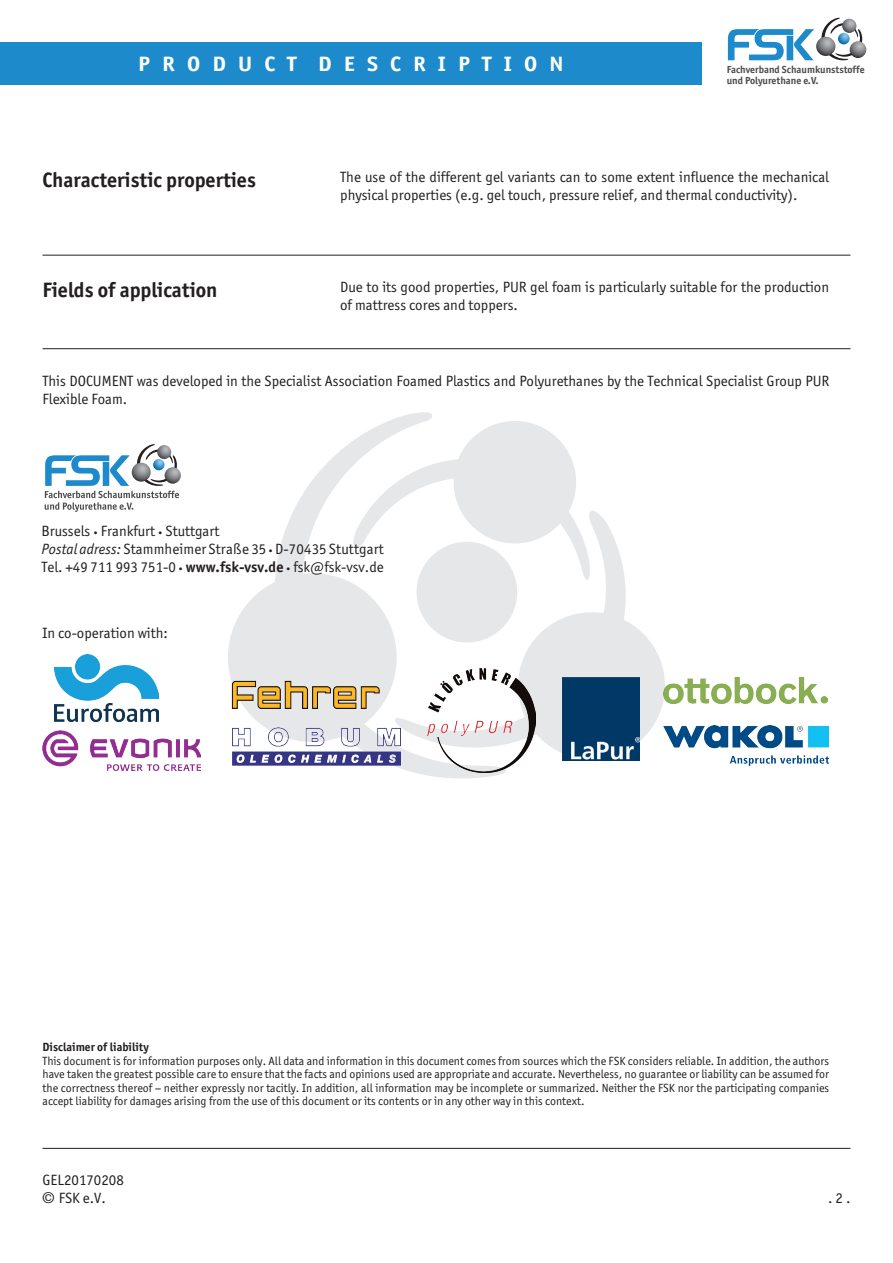
<style>
.page{position:relative;width:893px;height:1263px;background:#fff}
.page>*{position:absolute;margin:0;border:0;box-sizing:border-box;transform-origin:0 0}
.t1{font:700 21px "Officina Sans";color:#231f20}
.t2{font:700 21px "Officina Sans";letter-spacing:.525em;color:#fff;scale:1.1 1}
.t3{font:15px/18px "Officina Sans";color:#231f20}
.t4{font:12px/13.5px "Officina Sans";color:#231f20;text-align:justify}
.t5{font:700 12px "Officina Sans";color:#231f20}
.t6{font:700 10.35px/11.9px "Officina Sans";color:#4b4c4d}
.s1{font-weight:700}
.s2{font-style:italic}
.s3{font-family:"Helvetica Neue"}
</style>
<div class="page">
<svg style="left:536px;top:511px;width:90px;height:234px"></svg>
<svg style="left:275px;top:412px;width:242px;height:366px"></svg>
<svg style="left:351px;top:459px;width:240px;height:121px"></svg>
<div style="left:417px;top:542px;width:100px;height:100px;background:#e6e7e9;border-radius:50%"></div>
<div style="left:454px;top:421px;width:122px;height:122px;background:#e6e7e9;border-radius:50%"></div>
<div style="left:518px;top:612px;width:147px;height:147px;background:#e6e7e9;border-radius:50%"></div>
<div style="left:228px;top:573px;width:169px;height:169px;background:#e6e7e9;border-radius:50%"></div>
<div style="left:0;top:43px;width:702px;height:42px;background:#1d8acb"></div>
<img style="left:850px;top:41px;width:16px;height:17px;border-radius:8px">
<svg style="left:728px;top:29px;width:86px;height:31px"></svg>
<img style="left:816px;top:37px;width:19px;height:19px;border-radius:10px">
<svg style="left:821px;top:18px;width:43px;height:42px"></svg>
<img style="left:842px;top:19px;width:14px;height:14px;border-radius:7px">
<hr style="left:43px;top:255px;width:807px;height:1px;background:#231f20">
<hr style="left:43px;top:1148px;width:807px;height:1px;background:#231f20">
<hr style="left:43px;top:348px;width:807px;height:1px;background:#231f20">
<img style="left:165px;top:467px;width:16px;height:17px;border-radius:8px">
<svg style="left:45px;top:444px;width:134px;height:68px"></svg>
<img style="left:230px;top:678px;width:153px;height:34px">
<img style="left:664px;top:677px;width:164px;height:27px">
<img style="left:233px;top:728px;width:167px;height:37px">
<img style="left:427px;top:668px;width:109px;height:104px">
<img style="left:562px;top:677px;width:78px;height:83px">
<img style="left:54px;top:654px;width:105px;height:67px">
<img style="left:663px;top:726px;width:165px;height:39px">
<img style="left:43px;top:730px;width:157px;height:41px">
<h1 class="t2" style="left:138px;top:51px;width:388px">PRODUCT DESCRIPTION</h1>
<p class="t6" style="left:727px;top:63px;width:140px">Fachverband Schaumkunststoffe und Polyurethane e.V.</p>
<h1 class="t1" style="left:43px;top:167px;width:215px">Characteristic properties</h1>
<h1 class="t1" style="left:43px;top:277px;width:176px">Fields of application</h1>
<p class="t3" style="left:340px;top:168px;width:490px">The use of the different gel variants can to some extent influence the mechanical physical properties (e.g. gel touch, pressure relief, and thermal conductivity).</p>
<p class="t3" style="left:340px;top:278px;width:490px">Due to its good properties, PUR gel foam is particularly suitable for the production of mattress cores and toppers.</p>
<p class="t3" style="left:43px;top:372px;width:788px">This DOCUMENT was developed in the Specialist Association Foamed Plastics and Polyurethanes by the Technical Specialist Group PUR<br>Flexible Foam.</p>
<p class="t3" style="left:41px;top:522px;width:344px">Brussels <span class="s1">.</span> Frankfurt <span class="s1">.</span> Stuttgart<br><span class="s2">Postal adress:</span> Stammheimer Straße 35 <span class="s1">.</span> D-70435 Stuttgart<br>Tel. +49 711 993 751-0 <span class="s1">. www.fsk-vsv.de .</span> fsk@fsk-vsv.de</p>
<p class="t3" style="left:43px;top:624px;width:127px">In co-operation with:</p>
<p class="t5" style="left:43px;top:1040px;width:108px">Disclaimer of liability</p>
<p class="t4" style="left:43px;top:1054px;width:788px">This document is for information purposes only. All data and information in this document comes from sources which the FSK considers reliable. In addition, the authors have taken the greatest possible care to ensure that the facts and opinions used are appropriate and accurate. Nevertheless, no guarantee or liability can be assumed for the correctness thereof – neither expressly nor tacitly. In addition, all information may be incomplete or summarized. Neither the FSK nor the participating companies accept liability for damages arising from the use of this document or its contents or in any other way in this context.</p>
<p class="t3" style="left:43px;top:1171px;width:83px">GEL20170208 <span class="s3">©</span> FSK e.V.</p>
<p class="t3" style="left:828px;top:1189px;width:24px">. 2 .</p>
</div>
